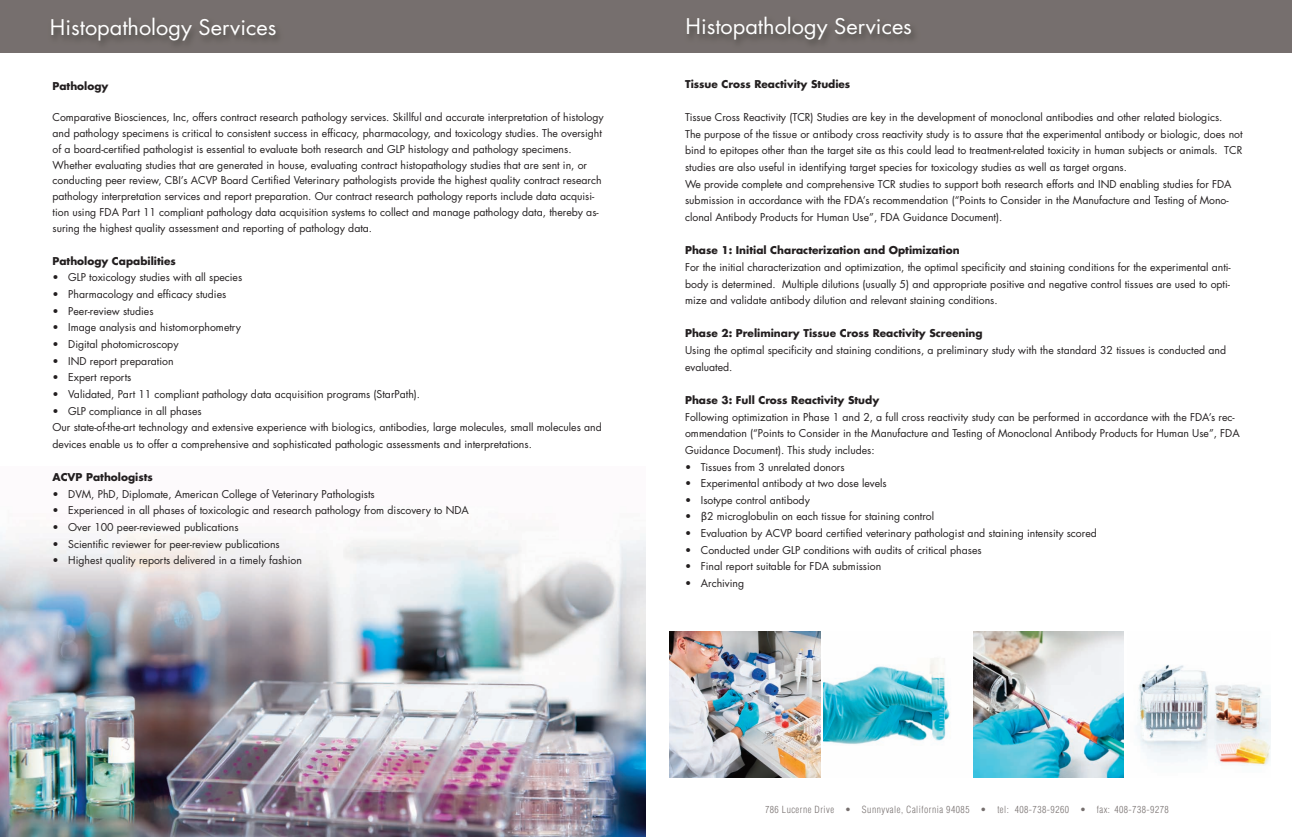
<style>
.page{position:relative;width:1292px;height:837px;background:#fff}
.page>*{position:absolute;margin:0;border:0;box-sizing:border-box;transform-origin:0 0}
.t1{font:21px "Futura";color:#fff;scale:1.04 1}
.t2{font:10.5px/16.6px "Futura";color:#231f20}
.t3{font:700 10.5px "Futura";color:#231f20}
.t4{font:300 condensed 9.62px "Helvetica";letter-spacing:.05em;color:#766f6e}
.s1{font-family:"Lucida Grande"}
</style>
<div class="page">
<img style="left:0;top:533px;width:646px;height:304px">
<div style="left:0;top:0;width:1292px;height:53px;background:#766f6e"></div>
<img style="left:669px;top:631px;width:151px;height:146px">
<img style="left:823px;top:658px;width:127px;height:86px">
<img style="left:973px;top:631px;width:150px;height:146px">
<img style="left:1136px;top:664px;width:134px;height:102px">
<h1 class="t1" style="left:50px;top:13px;width:219px">Histopathology Services</h1>
<h1 class="t1" style="left:685px;top:12px;width:219px">Histopathology Services</h1>
<p class="t3" style="left:52px;top:78px;width:57px">Pathology</p>
<p class="t2" style="left:52px;top:109px;width:553px;line-height:15.8px">Comparative Biosciences, Inc, offers contract research pathology services. Skillful and accurate interpretation of histology and pathology specimens is critical to consistent success in efficacy, pharmacology, and toxicology studies. The oversight of a board-certified pathologist is essential to evaluate both research and GLP histology and pathology specimens.<br>Whether evaluating studies that are generated in house, evaluating contract histopathology studies that are sent in, or conducting peer review, CBI’s ACVP Board Certified Veterinary pathologists provide the highest quality contract research pathology interpretation services and report preparation. Our contract research pathology reports include data acquisi&shy;tion using FDA Part 11 compliant pathology data acquisition systems to collect and manage pathology data, thereby as&shy;suring the highest quality assessment and reporting of pathology data.</p>
<p class="t3" style="left:52px;top:253px;width:125px">Pathology Capabilities</p>
<p class="t2" style="left:52px;top:269px;width:191px">• GLP toxicology studies with all species</p>
<p class="t2" style="left:52px;top:286px;width:175px">• Pharmacology and efficacy studies</p>
<p class="t2" style="left:52px;top:302px;width:103px">• Peer-review studies</p>
<p class="t2" style="left:52px;top:319px;width:190px">• Image analysis and histomorphometry</p>
<p class="t2" style="left:52px;top:335px;width:128px">• Digital photomicroscopy</p>
<p class="t2" style="left:52px;top:352px;width:123px">• IND report preparation</p>
<p class="t2" style="left:52px;top:369px;width:80px">• Expert reports</p>
<p class="t2" style="left:52px;top:385px;width:369px">• Validated, Part 11 compliant pathology data acquisition programs (StarPath).</p>
<p class="t2" style="left:52px;top:402px;width:551px">• GLP compliance in all phases<br>Our state-of-the-art technology and extensive experience with biologics, antibodies, large molecules, small molecules and devices enable us to offer a comprehensive and sophisticated pathologic assessments and interpretations.</p>
<p class="t3" style="left:52px;top:470px;width:102px">ACVP Pathologists</p>
<p class="t2" style="left:52px;top:485px;width:324px">• DVM, PhD, Diplomate, American College of Veterinary Pathologists</p>
<p class="t2" style="left:52px;top:502px;width:418px">• Experienced in all phases of toxicologic and research pathology from discovery to NDA</p>
<p class="t2" style="left:52px;top:518px;width:187px">• Over 100 peer-reviewed publications</p>
<p class="t2" style="left:52px;top:535px;width:229px">• Scientific reviewer for peer-review publications</p>
<p class="t2" style="left:52px;top:552px;width:251px">• Highest quality reports delivered in a timely fashion</p>
<p class="t3" style="left:685px;top:77px;width:167px">Tissue Cross Reactivity Studies</p>
<p class="t2" style="left:685px;top:109px;width:559px">Tissue Cross Reactivity (TCR) Studies are key in the development of monoclonal antibodies and other related biologics.<br>The purpose of the tissue or antibody cross reactivity study is to assure that the experimental antibody or biologic, does not bind to epitopes other than the target site as this could lead to treatment-related toxicity in human subjects or animals. TCR studies are also useful in identifying target species for toxicology studies as well as target organs.<br>We provide complete and comprehensive TCR studies to support both research efforts and IND enabling studies for FDA submission in accordance with the FDA’s recommendation (“Points to Consider in the Manufacture and Testing of Mono&shy;clonal Antibody Products for Human Use”, FDA Guidance Document).</p>
<p class="t3" style="left:685px;top:243px;width:276px">Phase 1: Initial Characterization and Optimization</p>
<p class="t2" style="left:685px;top:258px;width:547px;text-align:justify">For the initial characterization and optimization, the optimal specificity and staining conditions for the experimental anti&shy;body is determined. Multiple dilutions (usually 5) and appropriate positive and negative control tissues are used to opti&shy;mize and validate antibody dilution and relevant staining conditions.</p>
<p class="t3" style="left:685px;top:326px;width:299px">Phase 2: Preliminary Tissue Cross Reactivity Screening</p>
<p class="t2" style="left:685px;top:342px;width:542px">Using the optimal specificity and staining conditions, a preliminary study with the standard 32 tissues is conducted and evaluated.</p>
<p class="t3" style="left:685px;top:393px;width:196px">Phase 3: Full Cross Reactivity Study</p>
<p class="t2" style="left:685px;top:408px;width:556px">Following optimization in Phase 1 and 2, a full cross reactivity study can be performed in accordance with the FDA’s rec&shy;ommendation (“Points to Consider in the Manufacture and Testing of Monoclonal Antibody Products for Human Use”, FDA<br>Guidance Document). This study includes:</p>
<p class="t2" style="left:685px;top:458px;width:161px">• Tissues from 3 unrelated donors</p>
<p class="t2" style="left:685px;top:475px;width:203px">• Experimental antibody at two dose levels</p>
<p class="t2" style="left:685px;top:491px;width:126px">• Isotype control antibody</p>
<p class="t2" style="left:685px;top:508px;width:251px">• <span class="s1">β</span>2 microglobulin on each tissue for staining control</p>
<p class="t2" style="left:685px;top:524px;width:413px">• Evaluation by ACVP board certified veterinary pathologist and staining intensity scored</p>
<p class="t2" style="left:685px;top:541px;width:298px">• Conducted under GLP conditions with audits of critical phases</p>
<p class="t2" style="left:685px;top:558px;width:198px">• Final report suitable for FDA submission</p>
<p class="t2" style="left:685px;top:574px;width:61px">• Archiving</p>
<p class="t4" style="left:765px;top:803px;width:405px">786 Lucerne Drive • Sunnyvale, California 94085 • tel: 408-738-9260 • fax: 408-738-9278</p>
</div>
